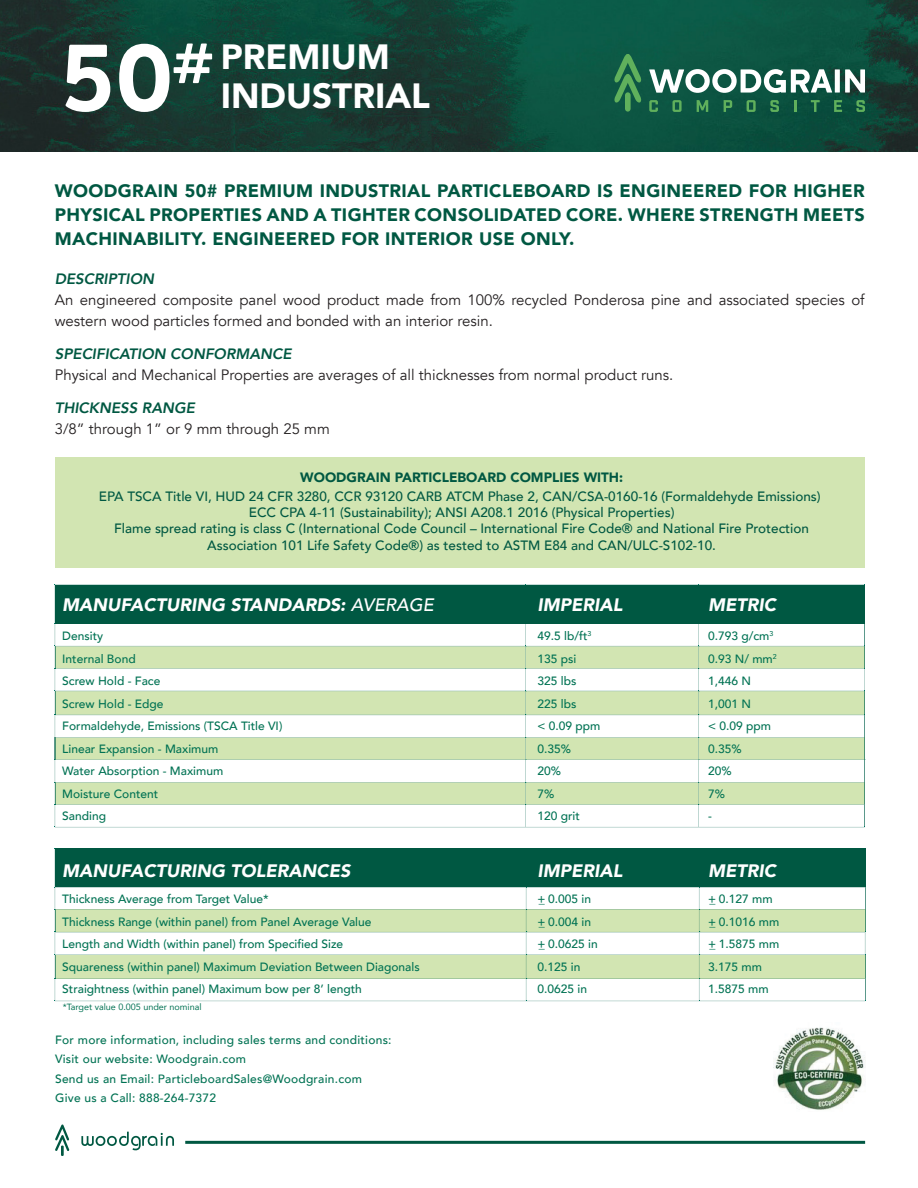
<style>
.page{position:relative;width:918px;height:1188px;background:#fff}
.page>*{position:absolute;margin:0;border:0;box-sizing:border-box;transform-origin:0 0}
.t1{font:700 97.35px "Houschka Pro";color:#fff}
.t2{font:700 56.7px "Houschka Pro";color:#fff}
.t3{font:900 34.95px "Avenir";color:#fff}
.body{font:900 18px/24px "Avenir";letter-spacing:.02em;color:#005842;text-align:justify}
.t4{font:italic 900 18px "Avenir";color:#fff}
.body-2{font:15px/21px "Avenir";color:#231f20}
.body-3{font:italic 800 15px "Avenir";color:#005842}
.t5{font:500 13.5px "Avenir";color:#005842}
.t6{font:900 13.5px "Avenir";color:#005842}
.t7{font:500 12px "Avenir";color:#007253}
.t8{font:500 12px "Avenir";letter-spacing:.02em;color:#007253}
.t9{font:9px "Avenir";color:#007253}
.s1{font-weight:500}
</style>
<div class="page">
<img style="left:0;top:0;width:918px;height:151px">
<div style="left:625px;top:92px;width:6px;height:20px;background:#60b05c;border-radius:3px"></div>
<svg style="left:614px;top:54px;width:28px;height:49px"></svg>
<svg style="left:649px;top:69px;width:183px;height:24px"></svg>
<div style="left:835px;top:69px;width:5px;height:24px;background:#fff"></div>
<svg style="left:845px;top:69px;width:20px;height:24px"></svg>
<svg style="left:649px;top:100px;width:9px;height:12px"></svg>
<svg style="left:672px;top:100px;width:10px;height:12px"></svg>
<svg style="left:697px;top:100px;width:11px;height:12px"></svg>
<svg style="left:724px;top:100px;width:8px;height:12px"></svg>
<svg style="left:747px;top:100px;width:9px;height:12px"></svg>
<svg style="left:770px;top:100px;width:9px;height:12px"></svg>
<svg style="left:794px;top:100px;width:2px;height:12px"></svg>
<svg style="left:811px;top:100px;width:9px;height:12px"></svg>
<svg style="left:834px;top:100px;width:8px;height:12px"></svg>
<svg style="left:856px;top:100px;width:9px;height:12px"></svg>
<div style="left:55px;top:458px;width:810px;height:110px;background:#d2e5b2"></div>
<svg style="left:55px;top:623px;width:811px;height:205px"></svg>
<div style="left:55px;top:585px;width:810px;height:38px;background:#005842"></div>
<svg style="left:55px;top:848px;width:811px;height:154px"></svg>
<div style="left:55px;top:848px;width:810px;height:39px;background:#005842"></div>
<img style="left:773px;top:1027px;width:92px;height:83px">
<svg style="left:55px;top:1125px;width:14px;height:31px"></svg>
<svg style="left:81px;top:1132px;width:93px;height:18px"></svg>
<hr style="left:185px;top:1141px;width:680px;height:3px;background:#005842">
<p class="t2" style="left:174px;top:23px;width:40px">#</p>
<p class="t1" style="left:59px;top:15px;width:116px">50</p>
<p class="t3" style="left:221px;top:27px;width:171px">PREMIUM</p>
<p class="t3" style="left:221px;top:66px;width:211px">INDUSTRIAL</p>
<p class="body" style="left:55px;top:178px;width:812px">WOODGRAIN 50# PREMIUM INDUSTRIAL PARTICLEBOARD IS ENGINEERED FOR HIGHER PHYSICAL PROPERTIES AND A TIGHTER CONSOLIDATED CORE. WHERE STRENGTH MEETS MACHINABILITY. ENGINEERED FOR INTERIOR USE ONLY.</p>
<p class="body-3" style="left:55px;top:269px;width:101px">DESCRIPTION</p>
<p class="body-2" style="left:55px;top:289px;width:811px">An engineered composite panel wood product made from 100% recycled Ponderosa pine and associated species of western wood particles formed and bonded with an interior resin.</p>
<p class="body-3" style="left:55px;top:344px;width:238px">SPECIFICATION CONFORMANCE</p>
<p class="body-2" style="left:55px;top:364px;width:620px">Physical and Mechanical Properties are averages of all thicknesses from normal product runs.</p>
<p class="body-3" style="left:55px;top:398px;width:142px">THICKNESS RANGE</p>
<p class="body-2" style="left:55px;top:418px;width:277px">3/8” through 1” or 9 mm through 25 mm</p>
<p class="t6" style="left:300px;top:466px;width:324px">WOODGRAIN PARTICLEBOARD COMPLIES WITH:</p>
<p class="t5" style="left:99px;top:485px;width:723px">EPA TSCA Title VI, HUD 24 CFR 3280, CCR 93120 CARB ATCM Phase 2, CAN/CSA-0160-16 (Formaldehyde Emissions)</p>
<p class="t5" style="left:249px;top:501px;width:427px">ECC CPA 4-11 (Sustainability); ANSI A208.1 2016 (Physical Properties)</p>
<p class="t5" style="left:114px;top:517px;width:696px">Flame spread rating is class C (International Code Council – International Fire Code® and National Fire Protection</p>
<p class="t5" style="left:207px;top:533px;width:510px">Association 101 Life Safety Code®) as tested to ASTM E84 and CAN/ULC-S102-10.</p>
<p class="t4" style="left:62px;top:590px;width:373px">MANUFACTURING STANDARDS: <span class="s1">AVERAGE</span></p>
<p class="t4" style="left:538px;top:590px;width:86px">IMPERIAL</p>
<p class="t4" style="left:708px;top:590px;width:69px">METRIC</p>
<p class="t7" style="left:62px;top:626px;width:42px">Density</p>
<p class="t7" style="left:62px;top:648px;width:75px">Internal Bond</p>
<p class="t7" style="left:62px;top:671px;width:100px">Screw Hold - Face</p>
<p class="t7" style="left:62px;top:693px;width:103px">Screw Hold - Edge</p>
<p class="t7" style="left:62px;top:716px;width:222px">Formaldehyde, Emissions (TSCA Title VI)</p>
<p class="t7" style="left:62px;top:738px;width:158px">Linear Expansion - Maximum</p>
<p class="t7" style="left:62px;top:761px;width:163px">Water Absorption - Maximum</p>
<p class="t7" style="left:62px;top:783px;width:98px">Moisture Content</p>
<p class="t7" style="left:62px;top:806px;width:45px">Sanding</p>
<p class="t7" style="left:538px;top:626px;width:55px">49.5 lb/ft<sup>3</sup></p>
<p class="t7" style="left:538px;top:648px;width:40px">135 psi</p>
<p class="t7" style="left:538px;top:671px;width:40px">325 lbs</p>
<p class="t7" style="left:538px;top:693px;width:40px">225 lbs</p>
<p class="t7" style="left:538px;top:716px;width:64px">&lt; 0.09 ppm</p>
<p class="t7" style="left:538px;top:738px;width:35px">0.35%</p>
<p class="t7" style="left:538px;top:761px;width:25px">20%</p>
<p class="t7" style="left:538px;top:783px;width:18px">7%</p>
<p class="t7" style="left:538px;top:806px;width:44px">120 grit</p>
<p class="t7" style="left:708px;top:626px;width:67px">0.793 g/cm<sup>3</sup></p>
<p class="t7" style="left:708px;top:648px;width:70px">0.93 N/ mm<sup>2</sup></p>
<p class="t7" style="left:708px;top:671px;width:44px">1,446 N</p>
<p class="t7" style="left:708px;top:693px;width:44px">1,001 N</p>
<p class="t7" style="left:708px;top:716px;width:64px">&lt; 0.09 ppm</p>
<p class="t7" style="left:708px;top:738px;width:35px">0.35%</p>
<p class="t7" style="left:708px;top:761px;width:25px">20%</p>
<p class="t7" style="left:708px;top:783px;width:18px">7%</p>
<p class="t7" style="left:708px;top:806px;width:5px">-</p>
<p class="t4" style="left:62px;top:856px;width:290px">MANUFACTURING TOLERANCES</p>
<p class="t4" style="left:538px;top:856px;width:86px">IMPERIAL</p>
<p class="t4" style="left:708px;top:856px;width:69px">METRIC</p>
<p class="t7" style="left:62px;top:889px;width:208px">Thickness Average from Target Value*</p>
<p class="t7" style="left:62px;top:911px;width:311px">Thickness Range (within panel) from Panel Average Value</p>
<p class="t7" style="left:62px;top:934px;width:282px">Length and Width (within panel) from Specified Size</p>
<p class="t7" style="left:62px;top:956px;width:359px">Squareness (within panel) Maximum Deviation Between Diagonals</p>
<p class="t7" style="left:62px;top:979px;width:301px">Straightness (within panel) Maximum bow per 8’ length</p>
<p class="t8" style="left:55px;top:1029px;width:338px">For more information, including sales terms and conditions:</p>
<p class="t8" style="left:55px;top:1049px;width:192px">Visit our website: Woodgrain.com</p>
<p class="t8" style="left:55px;top:1068px;width:308px">Send us an Email: ParticleboardSales@Woodgrain.com</p>
<p class="t8" style="left:55px;top:1088px;width:163px">Give us a Call: 888-264-7372</p>
<p class="t9" style="left:63px;top:1000px;width:140px">*Target value 0.005 under nominal</p>
<p class="t7" style="left:538px;top:889px;width:55px">+_ 0.005 in</p>
<p class="t7" style="left:538px;top:911px;width:55px">+_ 0.004 in</p>
<p class="t7" style="left:538px;top:934px;width:62px">+_ 0.0625 in</p>
<p class="t7" style="left:538px;top:956px;width:44px">0.125 in</p>
<p class="t7" style="left:538px;top:979px;width:51px">0.0625 in</p>
<p class="t7" style="left:708px;top:889px;width:66px">+_ 0.127 mm</p>
<p class="t7" style="left:708px;top:911px;width:73px">+_ 0.1016 mm</p>
<p class="t7" style="left:708px;top:934px;width:73px">+_ 1.5875 mm</p>
<p class="t7" style="left:708px;top:956px;width:55px">3.175 mm</p>
<p class="t7" style="left:708px;top:979px;width:62px">1.5875 mm</p>
</div>
